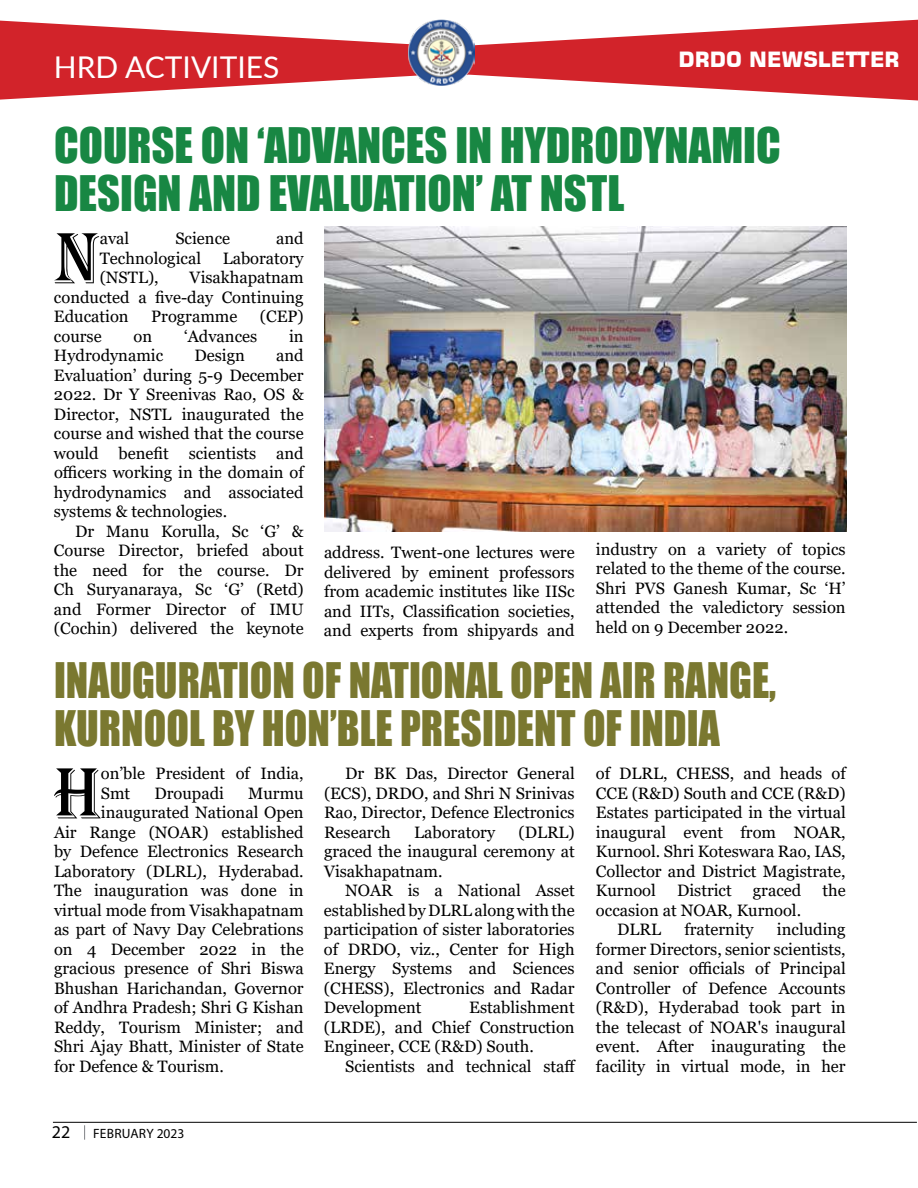
<style>
.page{position:relative;width:918px;height:1188px;background:#fff}
.page>*{position:absolute;margin:0;border:0;box-sizing:border-box;transform-origin:0 0}
.t1{font:75px "Algerian";color:#000}
.t2{font:45px/48px "Impact";color:#7a7830;scale:.92 1}
.t3{font:45px/48px "Impact";color:#188743}
.t4{font:30px "Lato";color:#fff}
.t5{font:700 21px "Square 721 BT";color:#fff}
.t6{font:18px "Myriad Pro";color:#000}
.t7{font:16.5px/19.5px "Georgia";color:#000;text-align:justify}
.t8{font:13.5px "Myriad Pro";letter-spacing:.015em;color:#000}
</style>
<div class="page">
<hr style="left:53px;top:1122px;width:864px;height:1px;background:#000">
<svg style="left:84px;top:1125px;width:1px;height:15px"></svg>
<svg style="left:0;top:20px;width:216px;height:80px;fill:#d2232a"></svg>
<svg style="left:216px;top:20px;width:702px;height:81px;fill:#d2232a"></svg>
<img style="left:408px;top:20px;width:66px;height:66px">
<img style="left:325px;top:227px;width:522px;height:304px">
<h3 class="t4" style="left:54px;top:46px;width:227px">HRD ACTIVITIES</h3>
<p class="t5" style="left:679px;top:47px;width:223px">DRDO NEWSLETTER</p>
<h2 class="t3" style="left:54px;top:120px;width:728px">COURSE ON ‘ADVANCES IN HYDRODYNAMIC<br>DESIGN AND EVALUATION’ AT NSTL</h2>
<h1 class="t1" style="left:55px;top:217px;width:47px">N</h1>
<p class="t7" style="left:100px;top:229px;width:31px">aval</p>
<p class="t7" style="left:175px;top:229px;width:56px">Science</p>
<p class="t7" style="left:276px;top:229px;width:29px">and</p>
<p class="t7" style="left:100px;top:249px;width:103px">Technological</p>
<p class="t7" style="left:223px;top:249px;width:82px">Laboratory</p>
<p class="t7" style="left:100px;top:268px;width:60px">(NSTL),</p>
<p class="t7" style="left:54px;top:268px;width:251px;text-indent:136px">Visakhapatnam conducted a five-day Continuing Education</p>
<p class="t7" style="left:151px;top:307px;width:88px">Programme</p>
<p class="t7" style="left:260px;top:307px;width:45px">(CEP)</p>
<p class="t7" style="left:54px;top:327px;width:49px">course</p>
<p class="t7" style="left:134px;top:327px;width:20px">on</p>
<p class="t7" style="left:184px;top:327px;width:75px">‘Advances</p>
<p class="t7" style="left:289px;top:327px;width:16px">in</p>
<p class="t7" style="left:54px;top:346px;width:111px">Hydrodynamic</p>
<p class="t7" style="left:194px;top:346px;width:52px">Design</p>
<p class="t7" style="left:54px;top:346px;width:251px;text-indent:222px">and Evaluation’ during 5-9 December 2022. Dr Y Sreenivas Rao, OS &amp; Director, NSTL inaugurated the course and wished that the course would benefit scientists and officers working in the domain of hydrodynamics and associated systems &amp; technologies.</p>
<p class="t7" style="left:54px;top:522px;width:251px;text-indent:21px">Dr Manu Korulla, Sc ‘G’ &amp; Course Director, briefed about the need for the course. Dr Ch Suryanaraya, Sc ‘G’ (Retd) and Former Director of IMU (Cochin) delivered the keynote</p>
<p class="t7" style="left:324px;top:543px;width:252px">address. Twent-one lectures were delivered by eminent professors from academic institutes like IISc and IITs, Classification societies, and experts from shipyards and</p>
<p class="t7" style="left:596px;top:540px;width:251px">industry on a variety of topics related to the theme of the course.<br>Shri PVS Ganesh Kumar, Sc ‘H’ attended the valedictory session held on 9 December 2022.</p>
<h2 class="t2" style="left:54px;top:655px;width:787px">INAUGURATION OF NATIONAL OPEN AIR RANGE,<br>KURNOOL BY HON’BLE PRESIDENT OF INDIA</h2>
<p class="t7" style="left:324px;top:764px;width:252px;text-indent:21px">Dr BK Das, Director General (ECS), DRDO, and Shri N Srinivas Rao, Director, Defence Electronics Research</p>
<p class="t7" style="left:596px;top:764px;width:251px">of DLRL, CHESS, and heads of CCE (R&amp;D) South and CCE (R&amp;D)<br>Estates participated in the virtual inaugural event from NOAR, Kurnool. Shri Koteswara Rao, IAS, Collector and District Magistrate, Kurnool</p>
<h1 class="t1" style="left:54px;top:752px;width:49px">H</h1>
<p class="t7" style="left:101px;top:764px;width:204px">on’ble President of India,<br>Smt</p>
<p class="t7" style="left:154px;top:784px;width:71px">Droupadi</p>
<p class="t7" style="left:248px;top:784px;width:57px">Murmu</p>
<p class="t7" style="left:101px;top:803px;width:204px">inaugurated National Open</p>
<p class="t7" style="left:54px;top:823px;width:251px">Air Range (NOAR) established</p>
<p class="t7" style="left:54px;top:842px;width:251px">by Defence Electronics Research</p>
<p class="t7" style="left:54px;top:862px;width:251px">Laboratory (DLRL), Hyderabad.</p>
<p class="t7" style="left:54px;top:881px;width:251px">The inauguration was done in</p>
<p class="t7" style="left:54px;top:901px;width:251px">virtual mode from Visakhapatnam</p>
<p class="t7" style="left:54px;top:920px;width:251px">as part of Navy Day Celebrations</p>
<p class="t7" style="left:54px;top:940px;width:251px">on 4 December 2022 in the</p>
<p class="t7" style="left:54px;top:959px;width:251px">gracious presence of Shri Biswa</p>
<p class="t7" style="left:54px;top:979px;width:251px">Bhushan Harichandan, Governor</p>
<p class="t7" style="left:54px;top:998px;width:251px">of Andhra Pradesh; Shri G Kishan</p>
<p class="t7" style="left:54px;top:1018px;width:251px">Reddy, Tourism Minister; and</p>
<p class="t7" style="left:54px;top:1037px;width:251px">Shri Ajay Bhatt, Minister of State</p>
<p class="t7" style="left:54px;top:1057px;width:171px">for Defence &amp; Tourism.</p>
<p class="t7" style="left:414px;top:823px;width:82px">Laboratory</p>
<p class="t7" style="left:324px;top:823px;width:252px;text-indent:194px">(DLRL) graced the inaugural ceremony at Visakhapatnam.</p>
<p class="t7" style="left:324px;top:881px;width:252px;text-indent:21px">NOAR is a National Asset established by DLRL along with the participation of sister laboratories of DRDO, viz., Center for High Energy Systems and Sciences (CHESS), Electronics and Radar Development</p>
<p class="t7" style="left:677px;top:881px;width:56px">District</p>
<p class="t7" style="left:753px;top:881px;width:50px">graced</p>
<p class="t7" style="left:822px;top:881px;width:25px">the</p>
<p class="t7" style="left:617px;top:901px;width:185px;text-indent:-21px">occasion at NOAR, Kurnool.<br>DLRL</p>
<p class="t7" style="left:596px;top:920px;width:251px;text-indent:181px">including former Directors, senior scientists, and senior officials of Principal Controller of Defence Accounts (R&amp;D), Hyderabad took part in the telecast of NOAR's inaugural event. After inaugurating the facility in virtual mode, in her</p>
<p class="t7" style="left:684px;top:920px;width:71px">fraternity</p>
<p class="t7" style="left:324px;top:998px;width:252px;text-indent:145px">Establishment (LRDE), and Chief Construction Engineer, CCE (R&amp;D) South.</p>
<p class="t7" style="left:345px;top:1057px;width:232px">Scientists and technical staff</p>
<p class="t6" style="left:52px;top:1121px;width:20px">22</p>
<p class="t8" style="left:93px;top:1125px;width:93px">FEBRUARY 2023</p>
</div>
